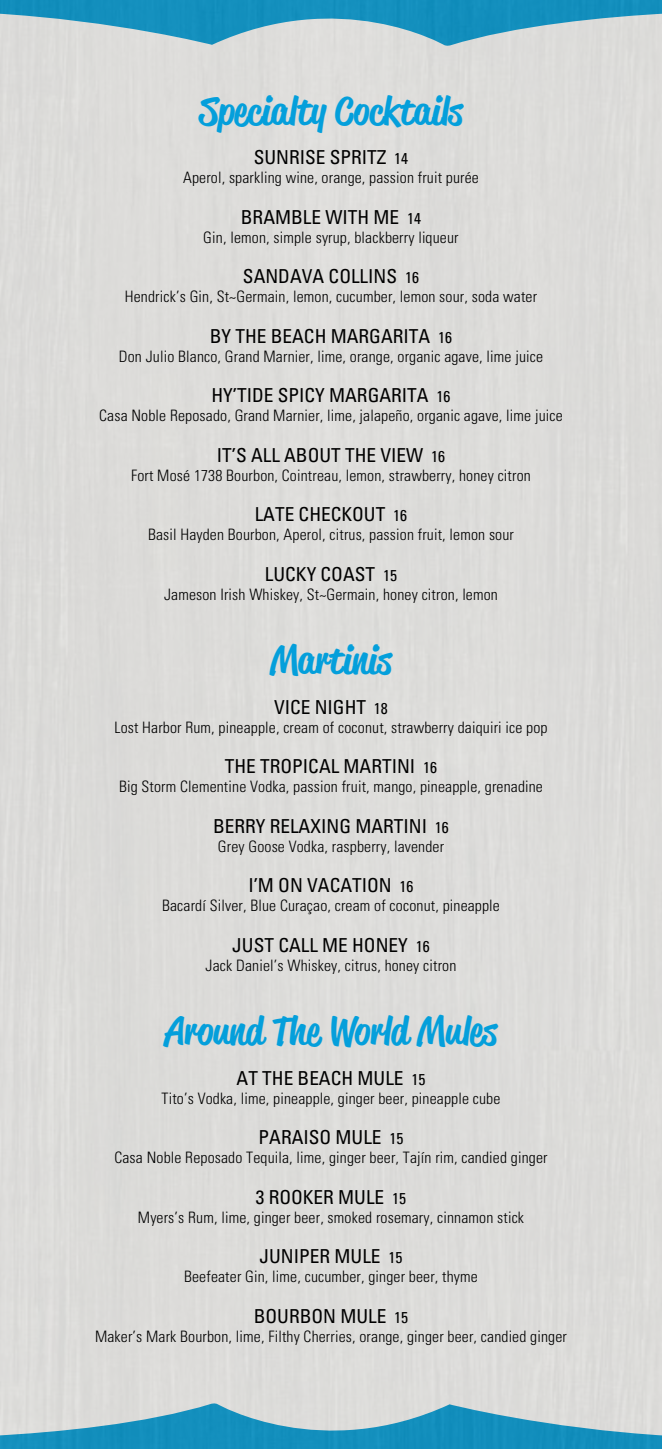
<style>
.page{position:relative;width:662px;height:1449px;background:#dcdcd9}
.page>*{position:absolute;margin:0;border:0;box-sizing:border-box;transform-origin:0 0}
.t1{font:500 38.5px "Reklame Script";color:#049fdb}
.t2{font:condensed 19.25px "Univers";color:#000}
.t3{font:300 condensed 15.75px "Univers";letter-spacing:.01em;color:#000}
.s1{font-size:15.75px}
</style>
<div class="page">
<h1 class="t1" style="left:199px;top:84px;width:265px">Specialty Cocktails</h1>
<p class="t2" style="left:253px;top:145px;width:156px">SUNRISE SPRITZ <span class="s1">14</span></p>
<p class="t3" style="left:183px;top:168px;width:297px">Aperol, sparkling wine, orange, passion fruit purée</p>
<p class="t2" style="left:241px;top:204px;width:182px">BRAMBLE WITH ME <span class="s1">14</span></p>
<p class="t3" style="left:203px;top:228px;width:257px">Gin, lemon, simple syrup, blackberry liqueur</p>
<p class="t2" style="left:243px;top:264px;width:177px">SANDAVA COLLINS <span class="s1">16</span></p>
<p class="t3" style="left:125px;top:287px;width:413px">Hendrick’s Gin, St~Germain, lemon, cucumber, lemon sour, soda water</p>
<p class="t2" style="left:210px;top:323px;width:244px">BY THE BEACH MARGARITA <span class="s1">16</span></p>
<p class="t3" style="left:119px;top:347px;width:425px">Don Julio Blanco, Grand Marnier, lime, orange, organic agave, lime juice</p>
<p class="t2" style="left:211px;top:383px;width:240px">HY’TIDE SPICY MARGARITA <span class="s1">16</span></p>
<p class="t3" style="left:99px;top:406px;width:465px">Casa Noble Reposado, Grand Marnier, lime, jalapeño, organic agave, lime juice</p>
<p class="t2" style="left:217px;top:442px;width:230px">IT’S ALL ABOUT THE VIEW <span class="s1">16</span></p>
<p class="t3" style="left:131px;top:466px;width:401px">Fort Mosé 1738 Bourbon, Cointreau, lemon, strawberry, honey citron</p>
<p class="t2" style="left:255px;top:502px;width:154px">LATE CHECKOUT <span class="s1">16</span></p>
<p class="t3" style="left:148px;top:525px;width:367px">Basil Hayden Bourbon, Aperol, citrus, passion fruit, lemon sour</p>
<p class="t2" style="left:265px;top:561px;width:134px">LUCKY COAST <span class="s1">15</span></p>
<p class="t3" style="left:164px;top:585px;width:335px">Jameson Irish Whiskey, St~Germain, honey citron, lemon</p>
<h1 class="t1" style="left:270px;top:634px;width:123px">Martinis</h1>
<p class="t2" style="left:274px;top:694px;width:115px">VICE NIGHT <span class="s1">18</span></p>
<p class="t3" style="left:114px;top:718px;width:434px">Lost Harbor Rum, pineapple, cream of coconut, strawberry daiquiri ice pop</p>
<p class="t2" style="left:225px;top:754px;width:214px">THE TROPICAL MARTINI <span class="s1">16</span></p>
<p class="t3" style="left:119px;top:777px;width:425px">Big Storm Clementine Vodka, passion fruit, mango, pineapple, grenadine</p>
<p class="t2" style="left:213px;top:813px;width:237px">BERRY RELAXING MARTINI <span class="s1">16</span></p>
<p class="t3" style="left:218px;top:837px;width:228px">Grey Goose Vodka, raspberry, lavender</p>
<p class="t2" style="left:248px;top:873px;width:167px">I’M ON VACATION <span class="s1">16</span></p>
<p class="t3" style="left:162px;top:896px;width:339px">Bacardí Silver, Blue Curaçao, cream of coconut, pineapple</p>
<p class="t2" style="left:232px;top:932px;width:199px">JUST CALL ME HONEY <span class="s1">16</span></p>
<p class="t3" style="left:205px;top:956px;width:252px">Jack Daniel’s Whiskey, citrus, honey citron</p>
<h1 class="t1" style="left:165px;top:1005px;width:333px">Around The World Mules</h1>
<p class="t2" style="left:236px;top:1065px;width:190px">AT THE BEACH MULE <span class="s1">15</span></p>
<p class="t3" style="left:161px;top:1089px;width:340px">Tito’s Vodka, lime, pineapple, ginger beer, pineapple cube</p>
<p class="t2" style="left:258px;top:1125px;width:146px">PARAISO MULE <span class="s1">15</span></p>
<p class="t3" style="left:114px;top:1148px;width:434px">Casa Noble Reposado Tequila, lime, ginger beer, Tajín rim, candied ginger</p>
<p class="t2" style="left:256px;top:1184px;width:152px">3 ROOKER MULE <span class="s1">15</span></p>
<p class="t3" style="left:138px;top:1208px;width:387px">Myers’s Rum, lime, ginger beer, smoked rosemary, cinnamon stick</p>
<p class="t2" style="left:259px;top:1244px;width:144px">JUNIPER MULE <span class="s1">15</span></p>
<p class="t3" style="left:184px;top:1267px;width:295px">Beefeater Gin, lime, cucumber, ginger beer, thyme</p>
<p class="t2" style="left:254px;top:1303px;width:156px">BOURBON MULE <span class="s1">15</span></p>
<p class="t3" style="left:95px;top:1327px;width:473px">Maker’s Mark Bourbon, lime, Filthy Cherries, orange, ginger beer, candied ginger</p>
</div>
